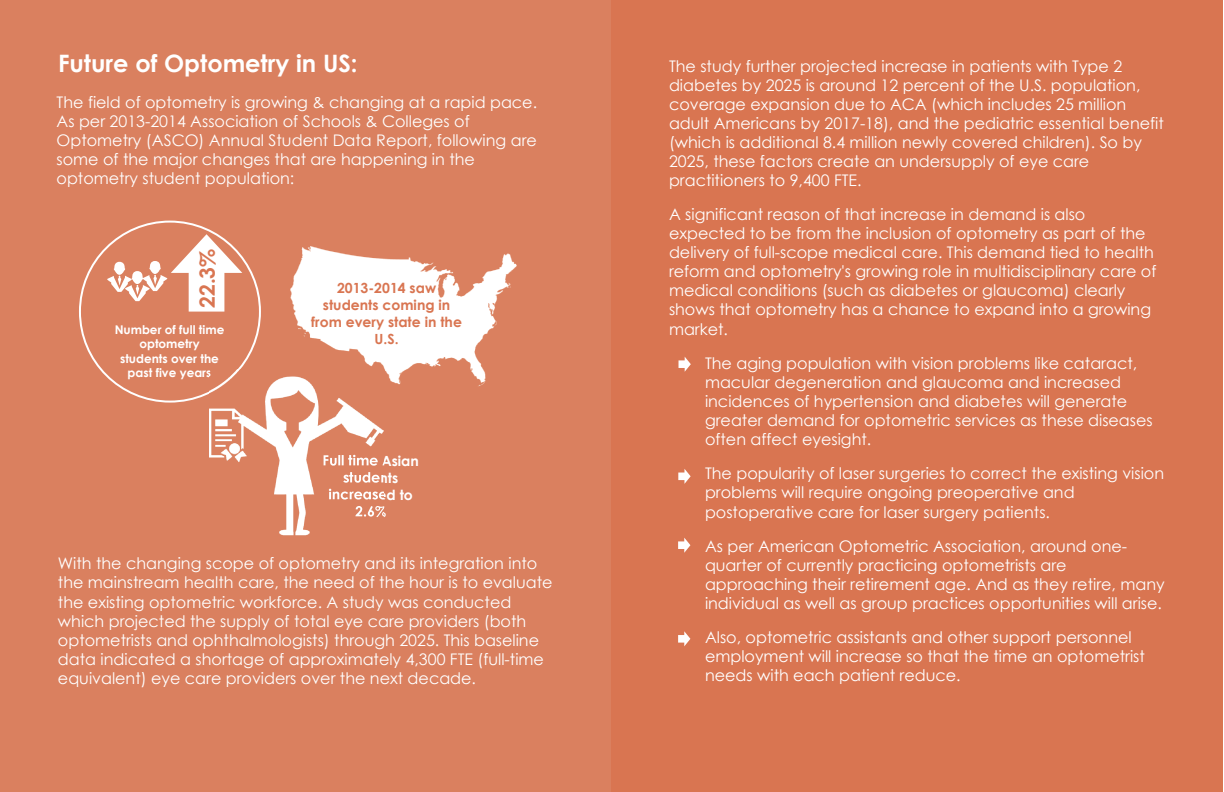
<style>
.page{position:relative;width:1224px;height:792px;background:#fff}
.page>*{position:absolute;margin:0;border:0;box-sizing:border-box;transform-origin:0 0}
.t1{font:700 24px "Century Gothic";color:#fff}
.t2{font:700 21px "Century Gothic";color:#d97551}
.t3{font:16px/19.1px "Century Gothic";color:#fff}
.t4{font:700 14px/17px "Century Gothic";color:#d97551;text-align:center}
.t5{font:700 12px/14.5px "Century Gothic";color:#fff;text-align:center}
</style>
<div class="page">
<div style="left:0;top:0;width:612px;height:792px;background:#da805f"></div>
<div style="left:611px;top:0;width:612px;height:792px;background:#d97551"></div>
<svg style="left:679px;top:357px;width:12px;height:15px"></svg>
<svg style="left:678px;top:469px;width:13px;height:15px"></svg>
<svg style="left:678px;top:538px;width:12px;height:15px"></svg>
<svg style="left:678px;top:631px;width:12px;height:15px"></svg>
<svg style="left:107px;top:234px;width:135px;height:78px"></svg>
<img style="left:291px;top:246px;width:225px;height:141px">
<img style="left:209px;top:369px;width:174px;height:167px">
<h1 class="t1" style="left:58px;top:54px;width:301px">Future of Optometry in US:</h1>
<p class="t3" style="left:57px;top:94px;width:482px">The field of optometry is growing &amp; changing at a rapid pace.<br>As per 2013-2014 Association of Schools &amp; Colleges of Optometry (ASCO) Annual Student Data Report, following are some of the major changes that are happening in the optometry student population:</p>
<h2 class="t2" style="left:199px;top:308px;width:61px;rotate:-90deg">22.3%</h2>
<p class="t5" style="left:115px;top:323px;width:111px">Number of full time optometry students over the past five years</p>
<p class="t4" style="left:311px;top:281px;width:152px">2013-2014 saw students coming in from every state in the<br>U.S.</p>
<p class="t3" style="left:58px;top:556px;width:496px">With the changing scope of optometry and its integration into the mainstream health care, the need of the hour is to evaluate the existing optometric workforce. A study was conducted which projected the supply of total eye care providers (both optometrists and ophthalmologists) through 2025. This baseline data indicated a shortage of approximately 4,300 FTE (full-time equivalent) eye care providers over the next decade.</p>
<p class="t3" style="left:669px;top:58px;width:496px">The study further projected increase in patients with Type 2 diabetes by 2025 is around 12 percent of the U.S. population, coverage expansion due to ACA (which includes 25 million adult Americans by 2017-18), and the pediatric essential benefit (which is additional 8.4 million newly covered children). So by 2025, these factors create an undersupply of eye care practitioners to 9,400 FTE.</p>
<p class="t3" style="left:669px;top:206px;width:489px">A significant reason of that increase in demand is also expected to be from the inclusion of optometry as part of the delivery of full-scope medical care. This demand tied to health reform and optometry's growing role in multidisciplinary care of medical conditions (such as diabetes or glaucoma) clearly shows that optometry has a chance to expand into a growing market.</p>
<p class="t3" style="left:705px;top:355px;width:449px">The aging population with vision problems like cataract, macular degeneration and glaucoma and increased incidences of hypertension and diabetes will generate greater demand for optometric services as these diseases often affect eyesight.</p>
<p class="t3" style="left:705px;top:466px;width:461px">The popularity of laser surgeries to correct the existing vision problems will require ongoing preoperative and postoperative care for laser surgery patients.</p>
<p class="t3" style="left:705px;top:538px;width:461px">As per American Optometric Association, around one&shy;quarter of currently practicing optometrists are approaching their retirement age. And as they retire, many individual as well as group practices opportunities will arise.</p>
<p class="t3" style="left:705px;top:629px;width:441px">Also, optometric assistants and other support personnel employment will increase so that the time an optometrist needs with each patient reduce.</p>
</div>
